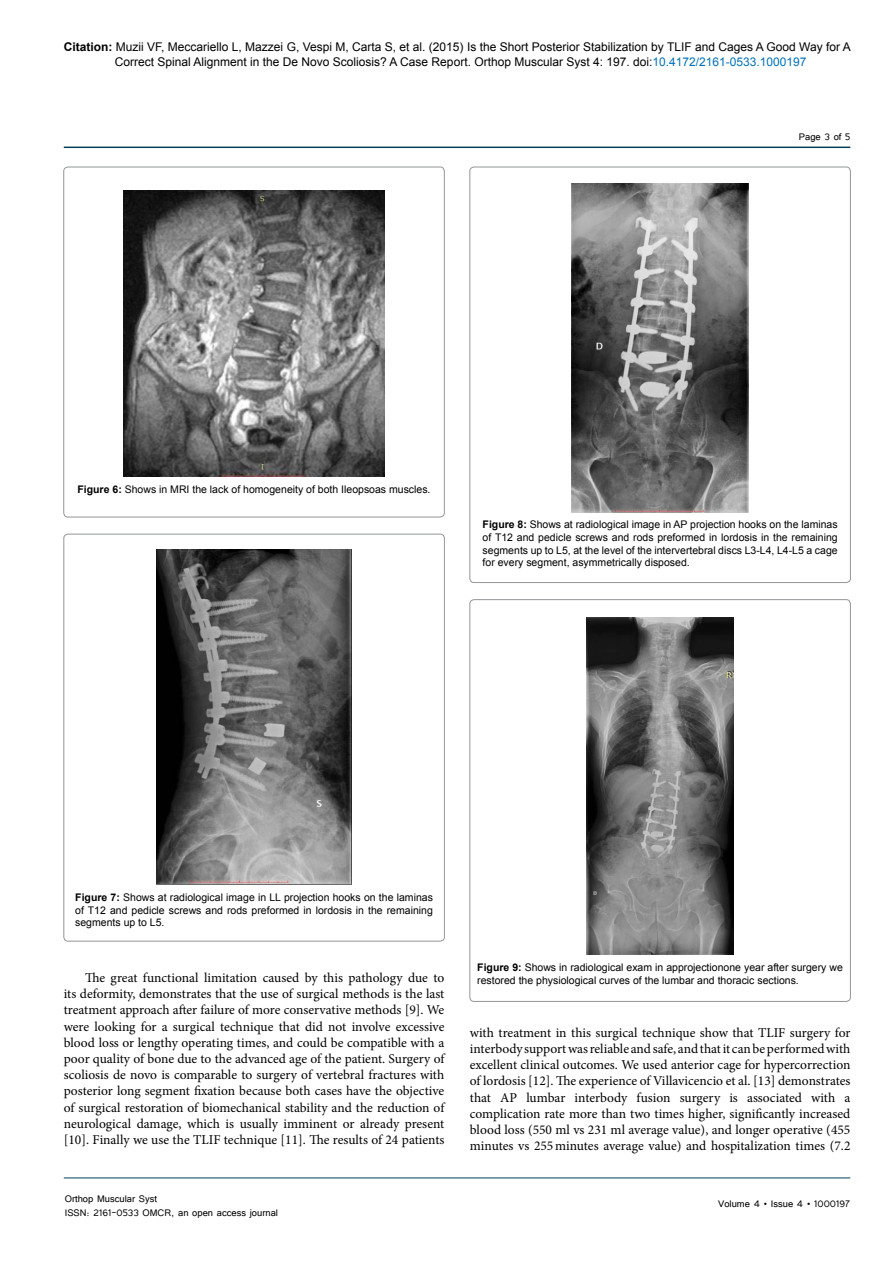
<style>
.page{position:relative;width:893px;height:1263px;background:#fff}
.page>*{position:absolute;margin:0;border:0;box-sizing:border-box;transform-origin:0 0}
.t1{font:13.5px/16.2px "Minion Pro";color:#000;text-align:justify}
.t2{font:12px/14.4px "Arial";color:#000;text-align:center}
.t3{font:12px/14.4px "Tunga";color:#000}
.t4{font:10.5px/12.6px "Arial";color:#000;text-align:justify}
.s1{font-weight:700}
.s2{color:#0072bc}
</style>
<div class="page">
<hr style="left:64px;top:147px;width:786px;height:1px;background:#004159">
<hr style="left:64px;top:1178px;width:786px;height:1px;background:#004159">
<img style="left:123px;top:191px;width:262px;height:286px">
<div style="left:64px;top:167px;width:380px;height:350px;border:1px solid #939598;border-radius:4px"></div>
<img style="left:157px;top:549px;width:194px;height:336px">
<div style="left:64px;top:534px;width:380px;height:407px;border:1px solid #939598;border-radius:4px"></div>
<img style="left:571px;top:183px;width:178px;height:329px">
<img style="left:587px;top:617px;width:146px;height:338px">
<div style="left:470px;top:600px;width:380px;height:401px;border:1px solid #939598;border-radius:4px"></div>
<p class="t2" style="left:64px;top:40px;width:789px"><span class="s1">Citation:</span> Muzii VF, Meccariello L, Mazzei G, Vespi M, Carta S, et al. (2015) Is the Short Posterior Stabilization by TLIF and Cages A Good Way for A<br>Correct Spinal Alignment in the De Novo Scoliosis? A Case Report. Orthop Muscular Syst 4: 197. doi:<span class="s2">10.4172/2161-0533.1000197</span></p>
<p class="t3" style="left:799px;top:128px;width:53px">Page 3 of 5</p>
<p class="t4" style="left:77px;top:483px;width:355px"><span class="s1">Figure 6:</span> Shows in MRI the lack of homogeneity of both Ileopsoas muscles.</p>
<p class="t4" style="left:483px;top:518px;width:357px"><span class="s1">Figure 8:</span> Shows at radiological image in AP projection hooks on the laminas of T12 and pedicle screws and rods preformed in lordosis in the remaining segments up to L5, at the level of the intervertebral discs L3-L4, L4-L5 a cage for every segment, asymmetrically disposed.</p>
<p class="t4" style="left:75px;top:891px;width:359px"><span class="s1">Figure 7:</span> Shows at radiological image in LL projection hooks on the laminas of T12 and pedicle screws and rods preformed in lordosis in the remaining segments up to L5.</p>
<p class="t1" style="left:64px;top:969px;width:382px;text-indent:21px">The great functional limitation caused by this pathology due to its deformity, demonstrates that the use of surgical methods is the last treatment approach after failure of more conservative methods [9]. We were looking for a surgical technique that did not involve excessive blood loss or lengthy operating times, and could be compatible with a poor quality of bone due to the advanced age of the patient. Surgery of scoliosis de novo is comparable to surgery of vertebral fractures with posterior long segment fixation because both cases have the objective of surgical restoration of biomechanical stability and the reduction of neurological damage, which is usually imminent or already present [10]. Finally we use the TLIF technique [11]. The results of 24 patients</p>
<p class="t3" style="left:65px;top:1190px;width:215px">Orthop Muscular Syst<br>ISSN: 2161-0533 OMCR, an open access journal</p>
<p class="t4" style="left:477px;top:961px;width:367px"><span class="s1">Figure 9:</span> Shows in radiological exam in approjectionone year after surgery we restored the physiological curves of the lumbar and thoracic sections.</p>
<p class="t1" style="left:470px;top:1024px;width:382px">with treatment in this surgical technique show that TLIF surgery for interbody support was reliable and safe, and that it can be performed with excellent clinical outcomes. We used anterior cage for hypercorrection of lordosis [12]. The experience of Villavicencio et al. [13] demonstrates that AP lumbar interbody fusion surgery is associated with a complication rate more than two times higher, significantly increased blood loss (550 ml vs 231 ml average value), and longer operative (455 minutes vs 255minutes average value) and hospitalization times (7.2</p>
<p class="t3" style="left:718px;top:1196px;width:133px">Volume 4 • Issue 4 • 1000197</p>
</div>
